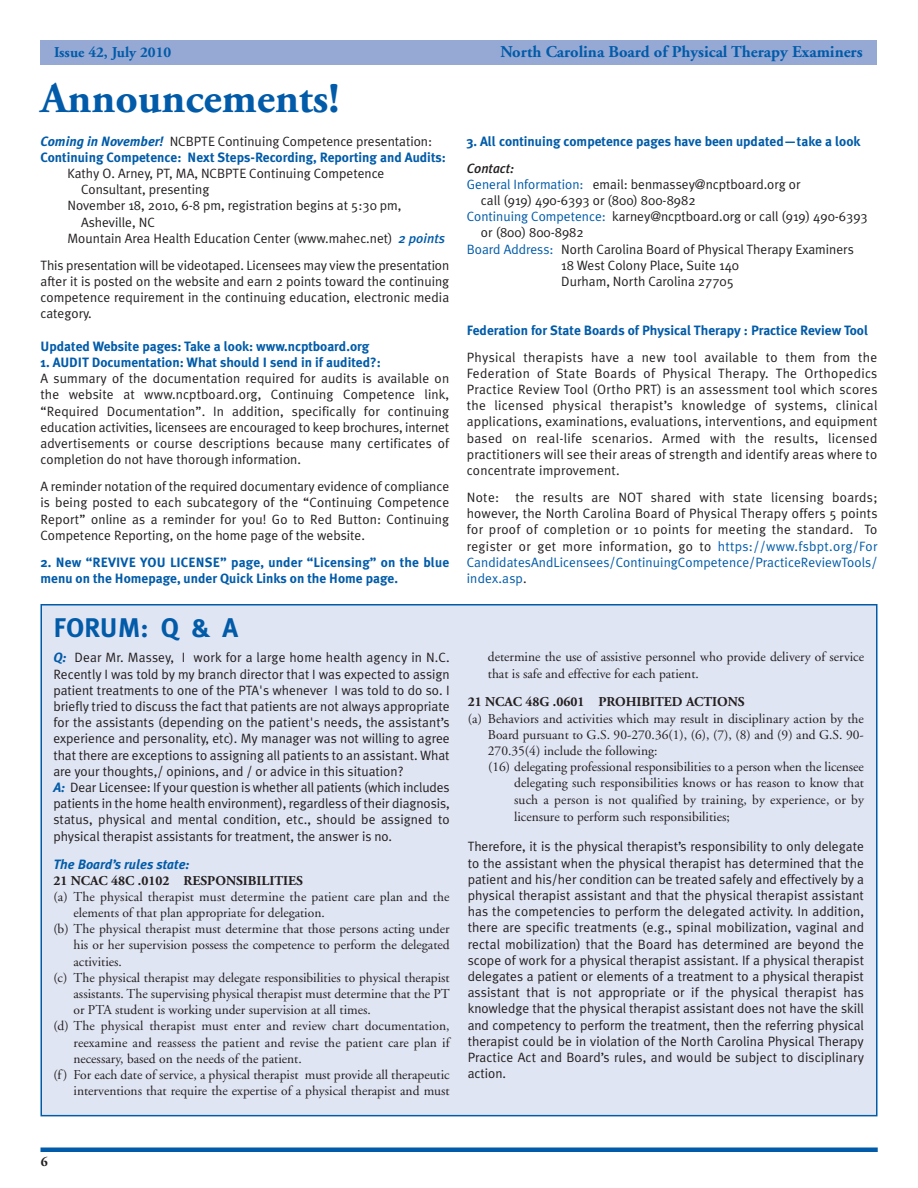
<style>
.page{position:relative;width:918px;height:1188px;background:#fff}
.page>*{position:absolute;margin:0;border:0;box-sizing:border-box;transform-origin:0 0}
.t1{font:700 43.5px "Adobe Garamond";color:#015ba9}
.t2{font:700 27px "Meta Plus";letter-spacing:-.005em;color:#015ba9}
.t3{font:700 16.5px "Adobe Garamond";color:#015ba9}
.t4{font:700 15px "Adobe Garamond";color:#015ba9}
.t5{font:13.5px/16.2px "Meta Plus Normal";color:#231f20;text-align:justify}
.t6{font:13.5px/16.2px "Adobe Garamond";color:#231f20}
.t7{font:700 13.5px/16.2px "Meta Plus";color:#015ba9}
.t8{font:700 13.5px "Adobe Garamond";color:#231f20}
.t9{font:italic 700 13.5px "Meta Plus";color:#015ba9}
.t10{font:italic 500 13.5px "Meta Plus";color:#231f20}
.s1{font-family:"Meta Plus";font-weight:700;font-style:italic;color:#015ba9}
.s2{font-family:"Meta Plus";font-weight:500;font-style:italic;color:#015ba9}
.s3{color:#015ba9}
</style>
<div class="page">
<div style="left:42px;top:606px;width:834px;height:509px;background:#e0e5f3"></div>
<div style="left:40px;top:40px;width:838px;height:25px;background:#96a9d5"></div>
<hr style="left:40px;top:1148px;width:838px;height:4px;background:#015ba9">
<p class="t4" style="left:54px;top:47px;width:119px">Issue 42, July 2010</p>
<p class="t3" style="left:500px;top:45px;width:364px">North Carolina Board of Physical Therapy Examiners</p>
<h1 class="t1" style="left:40px;top:81px;width:301px">Announcements!</h1>
<p class="t5" style="left:40px;top:133px;width:393px"><span class="s1">Coming in November!</span> NCBPTE Continuing Competence presentation:</p>
<p class="t7" style="left:40px;top:149px;width:407px">Continuing Competence: Next Steps-Recording, Reporting and Audits:</p>
<p class="t5" style="left:68px;top:165px;width:318px">Kathy O. Arney, PT, MA, NCBPTE Continuing Competence</p>
<p class="t5" style="left:81px;top:181px;width:130px">Consultant, presenting</p>
<p class="t5" style="left:68px;top:198px;width:336px">November 18, 2010, 6-8 pm, registration begins at 5:30 pm,</p>
<p class="t5" style="left:81px;top:214px;width:75px">Asheville, NC</p>
<p class="t5" style="left:68px;top:230px;width:379px">Mountain Area Health Education Center (www.mahec.net) <span class="s2">2 points</span></p>
<p class="t5" style="left:40px;top:257px;width:410px">This presentation will be videotaped. Licensees may view the presentation after it is posted on the website and earn 2 points toward the continuing competence requirement in the continuing education, electronic media category.</p>
<p class="t7" style="left:40px;top:338px;width:330px">Updated Website pages: Take a look: www.ncptboard.org</p>
<p class="t7" style="left:40px;top:354px;width:342px">1. AUDIT Documentation: What should I send in if audited?:</p>
<p class="t5" style="left:40px;top:370px;width:410px">A summary of the documentation required for audits is available on the website at www.ncptboard.org, Continuing Competence link, “Required Documentation”. In addition, specifically for continuing education activities, licensees are encouraged to keep brochures, internet advertisements or course descriptions because many certificates of completion do not have thorough information.</p>
<p class="t5" style="left:40px;top:478px;width:410px">A reminder notation of the required documentary evidence of compliance is being posted to each subcategory of the “Continuing Competence Report” online as a reminder for you! Go to Red Button: Continuing Competence Reporting, on the home page of the website.</p>
<p class="t7" style="left:40px;top:554px;width:410px">2. New “REVIVE YOU LICENSE” page, under “Licensing” on the blue menu on the Homepage, under Quick Links on the Home page.</p>
<h2 class="t2" style="left:53px;top:611px;width:186px">FORUM: Q &amp; A</h2>
<p class="t5" style="left:53px;top:650px;width:398px;text-align:left"><span class="s1">Q:</span> Dear Mr. Massey, I work for a large home health agency in N.C.<br>Recently I was told by my branch director that I was expected to assign patient treatments to one of the PTA's whenever I was told to do so. I briefly tried to discuss the fact that patients are not always appropriate for the assistants (depending on the patient's needs, the assistant’s experience and personality, etc). My manager was not willing to agree that there are exceptions to assigning all patients to an assistant. What are your thoughts,/ opinions, and / or advice in this situation?<br><span class="s1">A:</span> Dear Licensee: If your question is whether all patients (which includes patients in the home health environment), regardless of their diagnosis, status, physical and mental condition, etc., should be assigned to physical therapist assistants for treatment, the answer is no.</p>
<p class="t9" style="left:53px;top:857px;width:138px">The Board’s rules state:</p>
<p class="t8" style="left:53px;top:875px;width:251px">21 NCAC 48C .0102 RESPONSIBILITIES</p>
<p class="t6" style="left:53px;top:890px;width:398px">(a) The physical therapist must determine the patient care plan and the</p>
<p class="t6" style="left:74px;top:906px;width:253px">elements of that plan appropriate for delegation.</p>
<p class="t6" style="left:53px;top:922px;width:398px">(b) The physical therapist must determine that those persons acting under</p>
<p class="t6" style="left:74px;top:938px;width:378px">his or her supervision possess the competence to perform the delegated</p>
<p class="t6" style="left:74px;top:954px;width:50px">activities.</p>
<p class="t6" style="left:53px;top:971px;width:398px">(c) The physical therapist may delegate responsibilities to physical therapist</p>
<p class="t6" style="left:74px;top:987px;width:378px">assistants. The supervising physical therapist must determine that the PT</p>
<p class="t6" style="left:74px;top:1003px;width:299px">or PTA student is working under supervision at all times.</p>
<p class="t6" style="left:53px;top:1019px;width:398px">(d) The physical therapist must enter and review chart documentation,</p>
<p class="t6" style="left:74px;top:1035px;width:378px">reexamine and reassess the patient and revise the patient care plan if</p>
<p class="t6" style="left:74px;top:1052px;width:230px">necessary, based on the needs of the patient.</p>
<p class="t6" style="left:53px;top:1068px;width:398px">(f) For each date of service, a physical therapist must provide all therapeutic</p>
<p class="t6" style="left:74px;top:1084px;width:378px">interventions that require the expertise of a physical therapist and must</p>
<p class="t7" style="left:467px;top:133px;width:395px">3. All continuing competence pages have been updated—take a look</p>
<p class="t10" style="left:467px;top:160px;width:49px">Contact:</p>
<p class="t5" style="left:467px;top:176px;width:335px"><span class="s3">General Information:</span> email: benmassey@ncptboard.org or</p>
<p class="t5" style="left:481px;top:192px;width:216px">call (919) 490-6393 or (800) 800-8982</p>
<p class="t5" style="left:467px;top:208px;width:403px"><span class="s3">Continuing Competence:</span> karney@ncptboard.org or call (919) 490-6393</p>
<p class="t5" style="left:481px;top:225px;width:104px">or (800) 800-8982</p>
<p class="t5" style="left:467px;top:241px;width:389px"><span class="s3">Board Address:</span> North Carolina Board of Physical Therapy Examiners</p>
<p class="t5" style="left:561px;top:257px;width:179px">18 West Colony Place, Suite 140</p>
<p class="t5" style="left:561px;top:273px;width:174px">Durham, North Carolina 27705</p>
<p class="t7" style="left:467px;top:322px;width:403px">Federation for State Boards of Physical Therapy : Practice Review Tool</p>
<p class="t5" style="left:467px;top:349px;width:412px">Physical therapists have a new tool available to them from the Federation of State Boards of Physical Therapy. The Orthopedics Practice Review Tool (Ortho PRT) is an assessment tool which scores the licensed physical therapist’s knowledge of systems, clinical applications, examinations, evaluations, interventions, and equipment based on real-life scenarios. Armed with the results, licensed practitioners will see their areas of strength and identify areas where to concentrate improvement.</p>
<p class="t5" style="left:467px;top:489px;width:412px">Note: the results are NOT shared with state licensing boards; however, the North Carolina Board of Physical Therapy offers 5 points for proof of completion or 10 points for meeting the standard. To register or get more information, go to <span class="s3">https://www.fsbpt.org/For CandidatesAndLicensees/ContinuingCompetence/PracticeReviewTools/ index.asp</span>.</p>
<p class="t6" style="left:488px;top:650px;width:378px">determine the use of assistive personnel who provide delivery of service that is safe and effective for each patient.</p>
<p class="t8" style="left:468px;top:697px;width:279px">21 NCAC 48G .0601 PROHIBITED ACTIONS</p>
<p class="t6" style="left:468px;top:711px;width:398px">(a) Behaviors and activities which may result in disciplinary action by the</p>
<p class="t6" style="left:488px;top:728px;width:378px">Board pursuant to G.S. 90-270.36(1), (6), (7), (8) and (9) and G.S. 90-</p>
<p class="t6" style="left:488px;top:744px;width:171px">270.35(4) include the following:</p>
<p class="t6" style="left:488px;top:760px;width:377px">(16) delegating professional responsibilities to a person when the licensee</p>
<p class="t6" style="left:514px;top:776px;width:351px">delegating such responsibilities knows or has reason to know that</p>
<p class="t6" style="left:514px;top:792px;width:351px">such a person is not qualified by training, by experience, or by</p>
<p class="t6" style="left:514px;top:810px;width:217px">licensure to perform such responsibilities;</p>
<p class="t5" style="left:468px;top:839px;width:398px">Therefore, it is the physical therapist’s responsibility to only delegate to the assistant when the physical therapist has determined that the patient and his/her condition can be treated safely and effectively by a physical therapist assistant and that the physical therapist assistant has the competencies to perform the delegated activity. In addition, there are specific treatments (e.g., spinal mobilization, vaginal and rectal mobilization) that the Board has determined are beyond the scope of work for a physical therapist assistant. If a physical therapist delegates a patient or elements of a treatment to a physical therapist assistant that is not appropriate or if the physical therapist has knowledge that the physical therapist assistant does not have the skill and competency to perform the treatment, then the referring physical therapist could be in violation of the North Carolina Physical Therapy Practice Act and Board’s rules, and would be subject to disciplinary action.</p>
<p class="t8" style="left:41px;top:1156px;width:9px">6</p>
</div>
